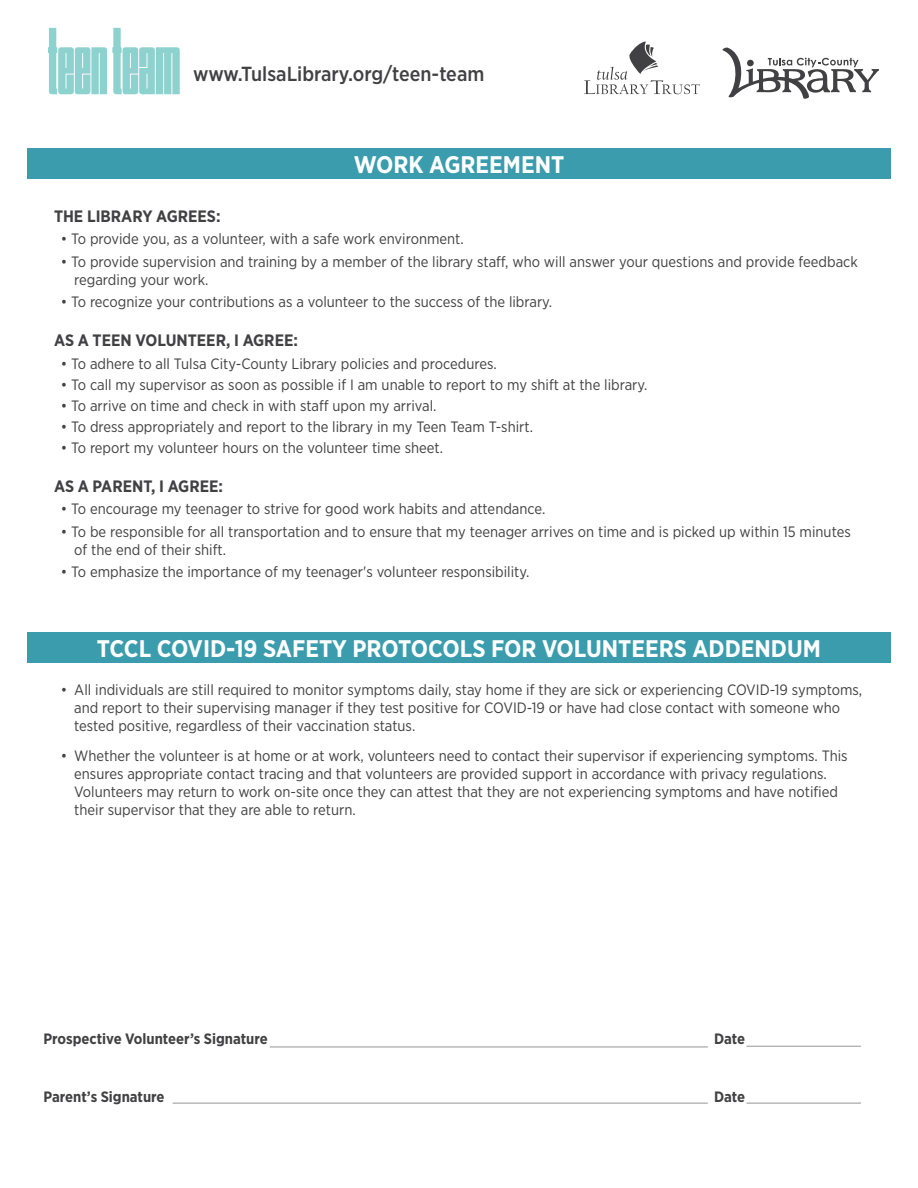
<style>
.page{position:relative;width:918px;height:1188px;background:#fff}
.page>*{position:absolute;margin:0;border:0;box-sizing:border-box;transform-origin:0 0}
.t1{font:700 24px "Gotham Narrow";color:#fff}
.t2{font:500 20.4px "Gotham Narrow";color:#414042}
.t3{font:700 16.5px "Gotham Narrow";color:#414042}
.t4{font:15px/18px "Gotham Narrow";color:#414042}
.t5{font:700 15px "Gotham Narrow";color:#414042}
</style>
<div class="page">
<hr style="left:270px;top:1047px;width:438px;height:1px;background:#939598">
<hr style="left:173px;top:1103px;width:535px;height:1px;background:#939598">
<hr style="left:746px;top:1046px;width:115px;height:1px;background:#939598">
<hr style="left:746px;top:1103px;width:115px;height:1px;background:#939598">
<div style="left:27px;top:148px;width:864px;height:31px;background:#3a9cad"></div>
<div style="left:27px;top:632px;width:864px;height:30px;background:#3a9cad"></div>
<svg style="left:722px;top:47px;width:157px;height:52px"></svg>
<svg style="left:584px;top:42px;width:116px;height:52px"></svg>
<svg style="left:48px;top:28px;width:132px;height:66px"></svg>
<h2 class="t2" style="left:193px;top:61px;width:293px">www.TulsaLibrary.org/teen-team</h2>
<h1 class="t1" style="left:354px;top:149px;width:212px">WORK AGREEMENT</h1>
<p class="t3" style="left:54px;top:205px;width:168px">THE LIBRARY AGREES:</p>
<p class="t4" style="left:61px;top:230px;width:405px">• To provide you, as a volunteer, with a safe work environment.</p>
<p class="t4" style="left:74px;top:252px;width:785px;text-indent:-14px">• To provide supervision and training by a member of the library staff, who will answer your questions and provide feedback regarding your work.</p>
<p class="t4" style="left:61px;top:293px;width:493px">• To recognize your contributions as a volunteer to the success of the library.</p>
<p class="t3" style="left:54px;top:330px;width:246px">AS A TEEN VOLUNTEER, I AGREE:</p>
<p class="t4" style="left:61px;top:354px;width:438px">• To adhere to all Tulsa City-County Library policies and procedures.</p>
<p class="t4" style="left:61px;top:375px;width:588px">• To call my supervisor as soon as possible if I am unable to report to my shift at the library.</p>
<p class="t4" style="left:61px;top:396px;width:377px">• To arrive on time and check in with staff upon my arrival.</p>
<p class="t4" style="left:61px;top:417px;width:474px">• To dress appropriately and report to the library in my Teen Team T-shirt.</p>
<p class="t4" style="left:61px;top:438px;width:384px">• To report my volunteer hours on the volunteer time sheet.</p>
<p class="t3" style="left:54px;top:475px;width:171px">AS A PARENT, I AGREE:</p>
<p class="t4" style="left:61px;top:500px;width:486px">• To encourage my teenager to strive for good work habits and attendance.</p>
<p class="t4" style="left:74px;top:522px;width:778px;text-indent:-14px">• To be responsible for all transportation and to ensure that my teenager arrives on time and is picked up within 15 minutes of the end of their shift.</p>
<p class="t4" style="left:61px;top:563px;width:470px">• To emphasize the importance of my teenager's volunteer responsibility.</p>
<h1 class="t1" style="left:97px;top:633px;width:726px">TCCL COVID-19 SAFETY PROTOCOLS FOR VOLUNTEERS ADDENDUM</h1>
<p class="t4" style="left:74px;top:681px;width:790px;text-indent:-14px">• All individuals are still required to monitor symptoms daily, stay home if they are sick or experiencing COVID-19 symptoms, and report to their supervising manager if they test positive for COVID-19 or have had close contact with someone who tested positive, regardless of their vaccination status.</p>
<p class="t4" style="left:74px;top:747px;width:775px;text-indent:-14px">• Whether the volunteer is at home or at work, volunteers need to contact their supervisor if experiencing symptoms. This ensures appropriate contact tracing and that volunteers are provided support in accordance with privacy regulations.<br>Volunteers may return to work on-site once they can attest that they are not experiencing symptoms and have notified their supervisor that they are able to return.</p>
<p class="t5" style="left:44px;top:1029px;width:226px">Prospective Volunteer’s Signature</p>
<p class="t5" style="left:714px;top:1029px;width:33px">Date</p>
<p class="t5" style="left:44px;top:1088px;width:123px">Parent’s Signature</p>
<p class="t5" style="left:714px;top:1088px;width:33px">Date</p>
</div>
